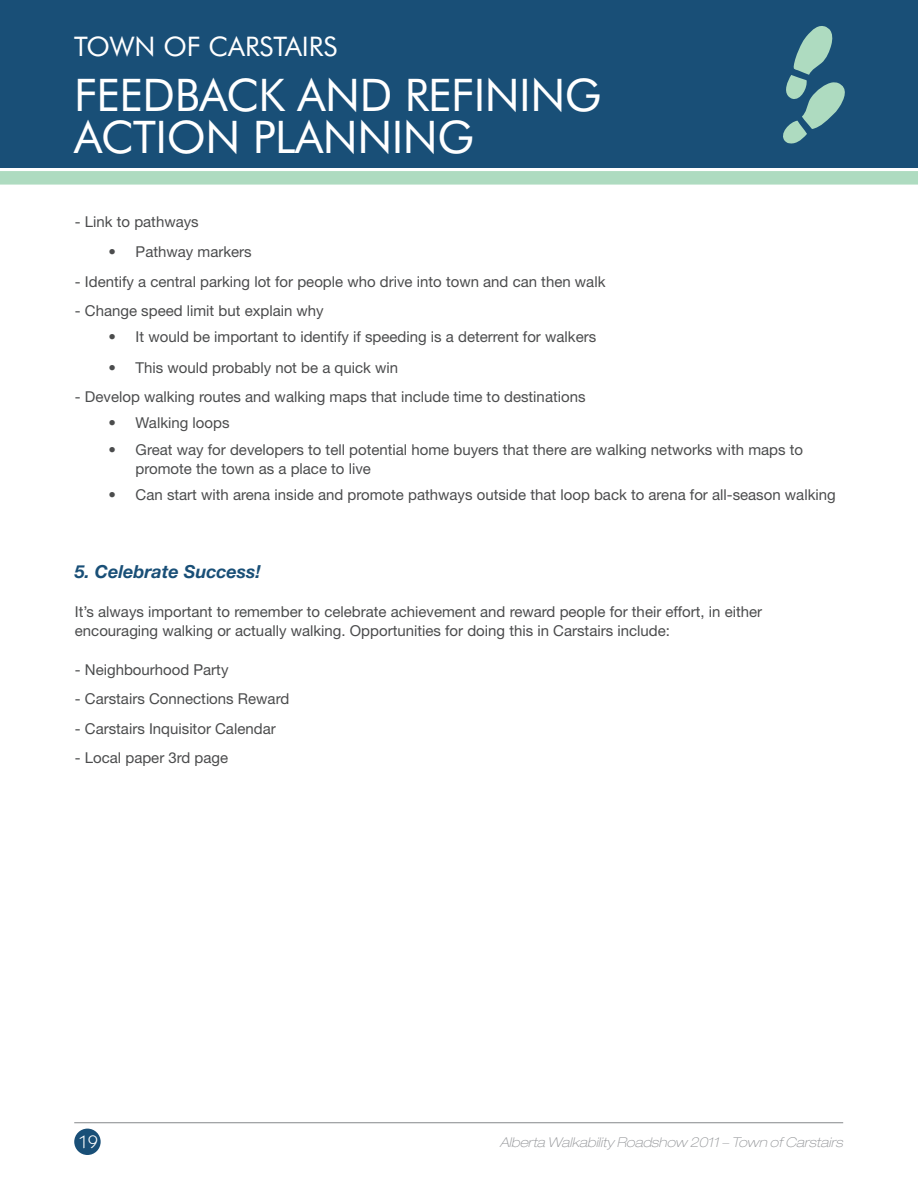
<style>
.page{position:relative;width:918px;height:1188px;background:#fff}
.page>*{position:absolute;margin:0;border:0;box-sizing:border-box;transform-origin:0 0}
.Table_of_contents_bo{font:45px/42px "Futura BT";letter-spacing:-.01em;color:#fff}
.Table_of_contents_bo-2{font:27px "Futura BT";color:#fff}
.main_text_copy_use_t{font:italic 700 18px "Helvetica Neue LT Std";color:#194f77}
.t1{font:18px "Kabel IT Cby BT";color:#fff}
.main_text_copy_use_t-2{font:15px/18.8px "Helvetica Neue LT Std";color:#4b4c4d}
.bullets{font:15px/19.5px "Helvetica Neue LT Std";color:#4b4c4d}
.t2{font:italic 100 expanded 13.5px "Helvetica Neue LT Std";color:#939598}
</style>
<div class="page">
<hr style="left:74px;top:1122px;width:769px;height:1px;background:#939598">
<div style="left:74px;top:1129px;width:27px;height:26px;background:#194f77;border-radius:50%"></div>
<div style="left:0;top:0;width:918px;height:122px;background:#194f77"></div>
<div style="left:0;top:97px;width:918px;height:70px;background:#194f77"></div>
<div style="left:0;top:171px;width:918px;height:14px;background:#aedbc0"></div>
<svg style="left:783px;top:26px;width:62px;height:118px"></svg>
<p class="Table_of_contents_bo-2" style="left:74px;top:30px;width:265px">TOWN OF CARSTAIRS</p>
<p class="Table_of_contents_bo" style="left:74px;top:74px;width:529px">FEEDBACK AND REFINING<br>ACTION PLANNING</p>
<p class="main_text_copy_use_t-2" style="left:75px;top:212px;width:125px">- Link to pathways</p>
<p class="bullets" style="left:109px;top:242px;width:145px">• Pathway markers</p>
<p class="main_text_copy_use_t-2" style="left:75px;top:272px;width:532px">- Identify a central parking lot for people who drive into town and can then walk</p>
<p class="main_text_copy_use_t-2" style="left:75px;top:301px;width:250px">- Change speed limit but explain why</p>
<p class="bullets" style="left:109px;top:327px;width:489px">• It would be important to identify if speeding is a deterrent for walkers</p>
<p class="bullets" style="left:109px;top:358px;width:291px">• This would probably not be a quick win</p>
<p class="main_text_copy_use_t-2" style="left:75px;top:387px;width:512px">- Develop walking routes and walking maps that include time to destinations</p>
<p class="bullets" style="left:109px;top:413px;width:122px">• Walking loops</p>
<p class="bullets" style="left:136px;top:439px;width:669px;text-indent:-27px">• Great way for developers to tell potential home buyers that there are walking networks with maps to promote the town as a place to live</p>
<p class="bullets" style="left:109px;top:485px;width:729px">• Can start with arena inside and promote pathways outside that loop back to arena for all-season walking</p>
<p class="main_text_copy_use_t" style="left:75px;top:561px;width:188px">5. Celebrate Success!</p>
<p class="main_text_copy_use_t-2" style="left:75px;top:602px;width:689px">It’s always important to remember to celebrate achievement and reward people for their effort, in either encouraging walking or actually walking. Opportunities for doing this in Carstairs include:</p>
<p class="main_text_copy_use_t-2" style="left:75px;top:660px;width:155px">- Neighbourhood Party</p>
<p class="main_text_copy_use_t-2" style="left:75px;top:689px;width:216px">- Carstairs Connections Reward</p>
<p class="main_text_copy_use_t-2" style="left:75px;top:719px;width:202px">- Carstairs Inquisitor Calendar</p>
<p class="main_text_copy_use_t-2" style="left:75px;top:748px;width:155px">- Local paper 3rd page</p>
<p class="t1" style="left:78px;top:1131px;width:21px">19</p>
<p class="t2" style="left:500px;top:1134px;width:345px">Alberta Walkability Roadshow 2011 – Town of Carstairs</p>
</div>
